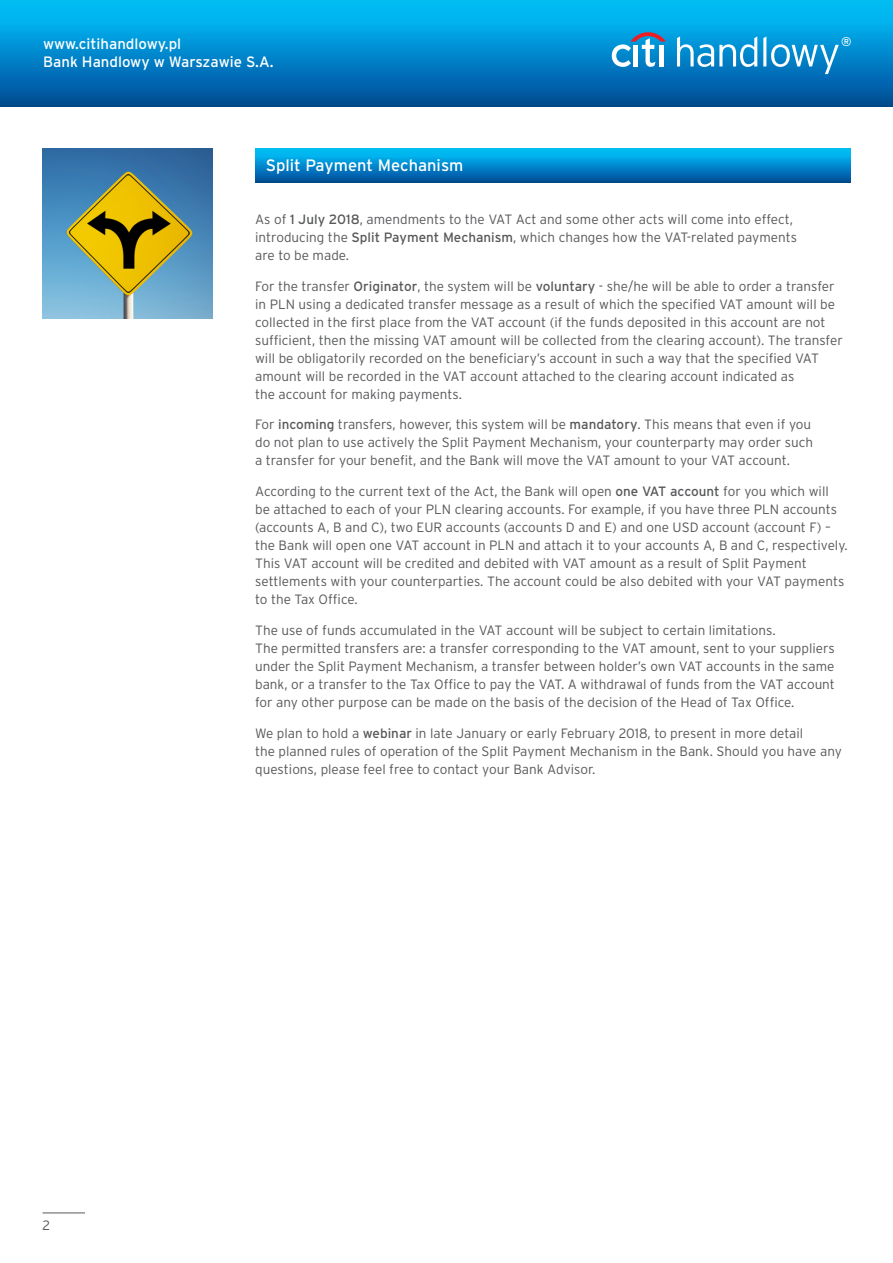
<style>
.page{position:relative;width:893px;height:1263px;background:#fff}
.page>*{position:absolute;margin:0;border:0;box-sizing:border-box;transform-origin:0 0}
.t1{font:16.5px "Interstate Pl";color:#fff}
.t2{font:15px/18px "Interstate Pl";color:#fff}
.t3{font:300 13.5px/18px "Interstate Pl";color:#57585a}
.t4{font:12.6px "Interstate Pl";color:#fff}
.s1{font-weight:400}
</style>
<div class="page">
<div style="left:0;top:0;width:893px;height:106px;background:linear-gradient(to bottom,#00c7ff,#014c98)"></div>
<svg style="left:677px;top:36px;width:80px;height:31px"></svg>
<svg style="left:763px;top:36px;width:76px;height:38px;background:#37a0d7"></svg>
<svg style="left:612px;top:32px;width:54px;height:35px"></svg>
<hr style="left:659px;top:45px;width:4px;height:21px;background:#fff">
<hr style="left:43px;top:1212px;width:42px;height:1px;background:#57585a">
<img style="left:43px;top:149px;width:170px;height:170px">
<svg style="left:255px;top:149px;width:595px;height:33px;background:#0089cc"></svg>
<p class="t2" style="left:43px;top:34px;width:232px">www.citihandlowy.pl<br>Bank Handlowy w Warszawie S.A.</p>
<p class="t4" style="left:841px;top:34px;width:12px">®</p>
<p class="t1" style="left:266px;top:156px;width:199px">Split Payment Mechanism</p>
<p class="t3" style="left:43px;top:1216px;width:9px">2</p>
<p class="t3" style="left:255px;top:210px;width:544px">As of <span class="s1">1 July 2018</span>, amendments to the VAT Act and some other acts will come into effect, introducing the <span class="s1">Split Payment Mechanism</span>, which changes how the VAT-related payments are to be made.</p>
<p class="t3" style="left:255px;top:277px;width:589px">For the transfer <span class="s1">Originator</span>, the system will be <span class="s1">voluntary</span> - she/he will be able to order a transfer in PLN using a dedicated transfer message as a result of which the specified VAT amount will be collected in the first place from the VAT account (if the funds deposited in this account are not sufficient, then the missing VAT amount will be collected from the clearing account). The transfer will be obligatorily recorded on the beneficiary’s account in such a way that the specified VAT amount will be recorded in the VAT account attached to the clearing account indicated as<br>the account for making payments.</p>
<p class="t3" style="left:255px;top:415px;width:559px">For <span class="s1">incoming</span> transfers, however, this system will be <span class="s1">mandatory</span>. This means that even if you do not plan to use actively the Split Payment Mechanism, your counterparty may order such a transfer for your benefit, and the Bank will move the VAT amount to your VAT account.</p>
<p class="t3" style="left:255px;top:482px;width:594px">According to the current text of the Act, the Bank will open <span class="s1">one VAT account</span> for you which will<br>be attached to each of your PLN clearing accounts. For example, if you have three PLN accounts (accounts A, B and C), two EUR accounts (accounts D and E) and one USD account (account F) – the Bank will open one VAT account in PLN and attach it to your accounts A, B and C, respectively.<br>This VAT account will be credited and debited with VAT amount as a result of Split Payment settlements with your counterparties. The account could be also debited with your VAT payments to the Tax Office.</p>
<p class="t3" style="left:255px;top:621px;width:581px">The use of funds accumulated in the VAT account will be subject to certain limitations.<br>The permitted transfers are: a transfer corresponding to the VAT amount, sent to your suppliers under the Split Payment Mechanism, a transfer between holder’s own VAT accounts in the same bank, or a transfer to the Tax Office to pay the VAT. A withdrawal of funds from the VAT account for any other purpose can be made on the basis of the decision of the Head of Tax Office.</p>
<p class="t3" style="left:255px;top:724px;width:588px">We plan to hold a <span class="s1">webinar</span> in late January or early February 2018, to present in more detail<br>the planned rules of operation of the Split Payment Mechanism in the Bank. Should you have any questions, please feel free to contact your Bank Advisor.</p>
</div>
